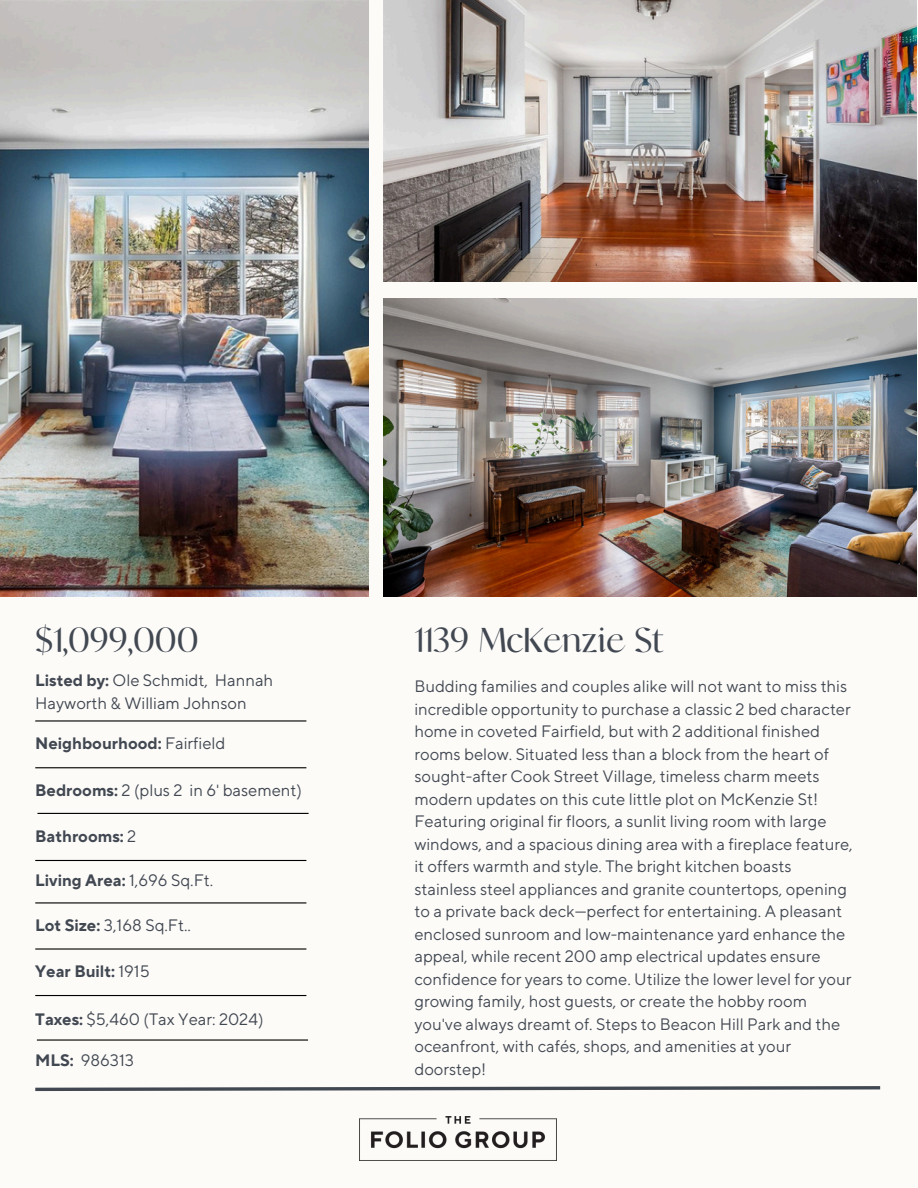
<style>
.page{position:relative;width:918px;height:1188px;background:#fcfbf8}
.page>*{position:absolute;margin:0;border:0;box-sizing:border-box;transform-origin:0 0}
.t1{font:37.5px "Analogue";color:#424852}
.t2{font:16.5px/22.5px "TT Norms Pro";color:#424852}
.t3{font:700 16.5px "TT Norms Pro";color:#424852}
.s1{font-weight:700}
.s2{font-weight:400}
</style>
<div class="page">
<img style="left:0;top:0;width:369px;height:596px">
<img style="left:384px;top:298px;width:532px;height:299px">
<img style="left:384px;top:0;width:532px;height:281px">
<svg style="left:35px;top:1086px;width:846px;height:6px"></svg>
<img style="left:360px;top:1117px;width:196px;height:44px">
<hr style="left:37px;top:813px;width:272px;height:1px;background:#000">
<hr style="left:35px;top:767px;width:271px;height:1px;background:#000">
<hr style="left:35px;top:902px;width:271px;height:1px;background:#000">
<hr style="left:35px;top:860px;width:271px;height:1px;background:#000">
<hr style="left:35px;top:948px;width:271px;height:2px;background:#000">
<hr style="left:37px;top:1039px;width:271px;height:2px;background:#000">
<hr style="left:35px;top:995px;width:271px;height:1px;background:#000">
<hr style="left:35px;top:720px;width:271px;height:2px;background:#000">
<p class="t1" style="left:35px;top:623px;width:165px">$1,099,000</p>
<p class="t1" style="left:414px;top:623px;width:251px">1139 McKenzie St</p>
<p class="t2" style="left:35px;top:670px;width:239px"><span class="s1">Listed by:</span> Ole Schmidt, Hannah<br>Hayworth &amp; William Johnson</p>
<p class="t3" style="left:35px;top:733px;width:192px">Neighbourhood: <span class="s2">Fairfield</span></p>
<h1 class="t2" style="left:35px;top:780px;width:268px"><span class="s1">Bedrooms:</span> 2 (plus 2 in 6' basement)</h1>
<h1 class="t3" style="left:35px;top:827px;width:103px">Bathrooms: <span class="s2">2</span></h1>
<p class="t3" style="left:35px;top:871px;width:180px">Living Area: <span class="s2">1,696 Sq.Ft.</span></p>
<p class="t2" style="left:35px;top:915px;width:157px"><span class="s1">Lot Size:</span> 3,168 Sq.Ft..</p>
<p class="t3" style="left:35px;top:961px;width:116px">Year Built: <span class="s2">1915</span></p>
<p class="t2" style="left:35px;top:1008px;width:230px"><span class="s1">Taxes:</span> $5,460 (Tax Year: 2024)</p>
<p class="t2" style="left:35px;top:1050px;width:100px"><span class="s1">MLS:</span> 986313</p>
<p class="t2" style="left:414px;top:676px;width:440px">Budding families and couples alike will not want to miss this incredible opportunity to purchase a classic 2 bed character home in coveted Fairfield, but with 2 additional finished rooms below. Situated less than a block from the heart of sought-after Cook Street Village, timeless charm meets modern updates on this cute little plot on McKenzie St!<br>Featuring original fir floors, a sunlit living room with large windows, and a spacious dining area with a fireplace feature, it offers warmth and style. The bright kitchen boasts stainless steel appliances and granite countertops, opening to a private back deck—perfect for entertaining. A pleasant enclosed sunroom and low-maintenance yard enhance the appeal, while recent 200 amp electrical updates ensure confidence for years to come. Utilize the lower level for your growing family, host guests, or create the hobby room you've always dreamt of. Steps to Beacon Hill Park and the oceanfront, with cafés, shops, and amenities at your doorstep!</p>
</div>
